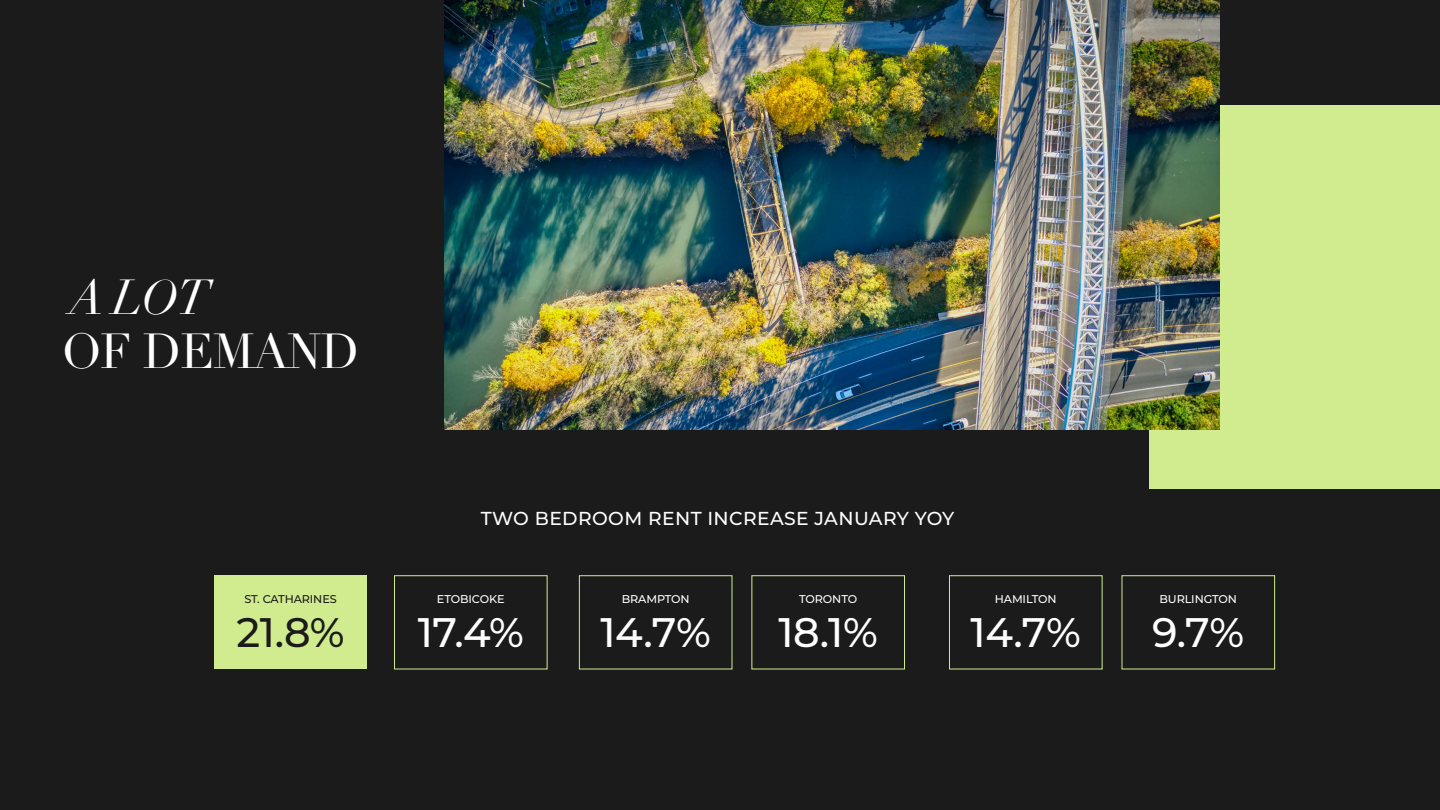
<style>
.page{position:relative;width:1440px;height:810px;background:#1b1b1b}
.page>*{position:absolute;margin:0;border:0;box-sizing:border-box;transform-origin:0 0}
.t1{font:48px "Didot";letter-spacing:-.03em;color:#fff}
.t2{font:italic 48px "Didot";color:#fff}
.t3{font:500 41.25px "Montserrat";letter-spacing:-.01em;color:#fff}
.t4{font:500 41.25px "Montserrat";color:#1b1b1b}
.t5{font:500 18.75px "Montserrat";letter-spacing:.02em;color:#fff}
.t6{font:500 11.25px "Montserrat";letter-spacing:-.01em;color:#fff}
.t7{font:500 11.25px "Montserrat";letter-spacing:-.01em;color:#1b1b1b}
</style>
<div class="page">
<div style="left:1149px;top:106px;width:291px;height:383px;background:#d1eb8f"></div>
<img style="left:445px;top:0;width:774px;height:429px">
<div style="left:214px;top:576px;width:153px;height:93px;background:#d1eb8f"></div>
<div style="left:394px;top:575px;width:154px;height:94px;border:1px solid #d1eb8f"></div>
<div style="left:579px;top:575px;width:153px;height:94px;border:1px solid #d1eb8f"></div>
<div style="left:752px;top:575px;width:153px;height:94px;border:1px solid #d1eb8f"></div>
<div style="left:949px;top:575px;width:153px;height:94px;border:1px solid #d1eb8f"></div>
<div style="left:1122px;top:575px;width:153px;height:94px;border:1px solid #d1eb8f"></div>
<h1 class="t2" style="left:70px;top:267px;width:142px">A LOT</h1>
<h1 class="t1" style="left:62px;top:322px;width:299px">OF DEMAND</h1>
<p class="t7" style="left:244px;top:591px;width:94px">ST. CATHARINES</p>
<h2 class="t4" style="left:237px;top:603px;width:109px">21.8%</h2>
<h3 class="t5" style="left:481px;top:505px;width:475px">TWO BEDROOM RENT INCREASE JANUARY YOY</h3>
<p class="t6" style="left:437px;top:591px;width:69px">ETOBICOKE</p>
<h2 class="t3" style="left:418px;top:603px;width:108px">17.4%</h2>
<p class="t6" style="left:622px;top:591px;width:69px">BRAMPTON</p>
<h2 class="t3" style="left:600px;top:603px;width:112px">14.7%</h2>
<p class="t6" style="left:799px;top:591px;width:59px">TORONTO</p>
<h2 class="t3" style="left:778px;top:603px;width:101px">18.1%</h2>
<p class="t6" style="left:995px;top:591px;width:63px">HAMILTON</p>
<h2 class="t3" style="left:971px;top:603px;width:112px">14.7%</h2>
<p class="t6" style="left:1159px;top:591px;width:79px">BURLINGTON</p>
<h2 class="t3" style="left:1152px;top:603px;width:94px">9.7%</h2>
</div>
